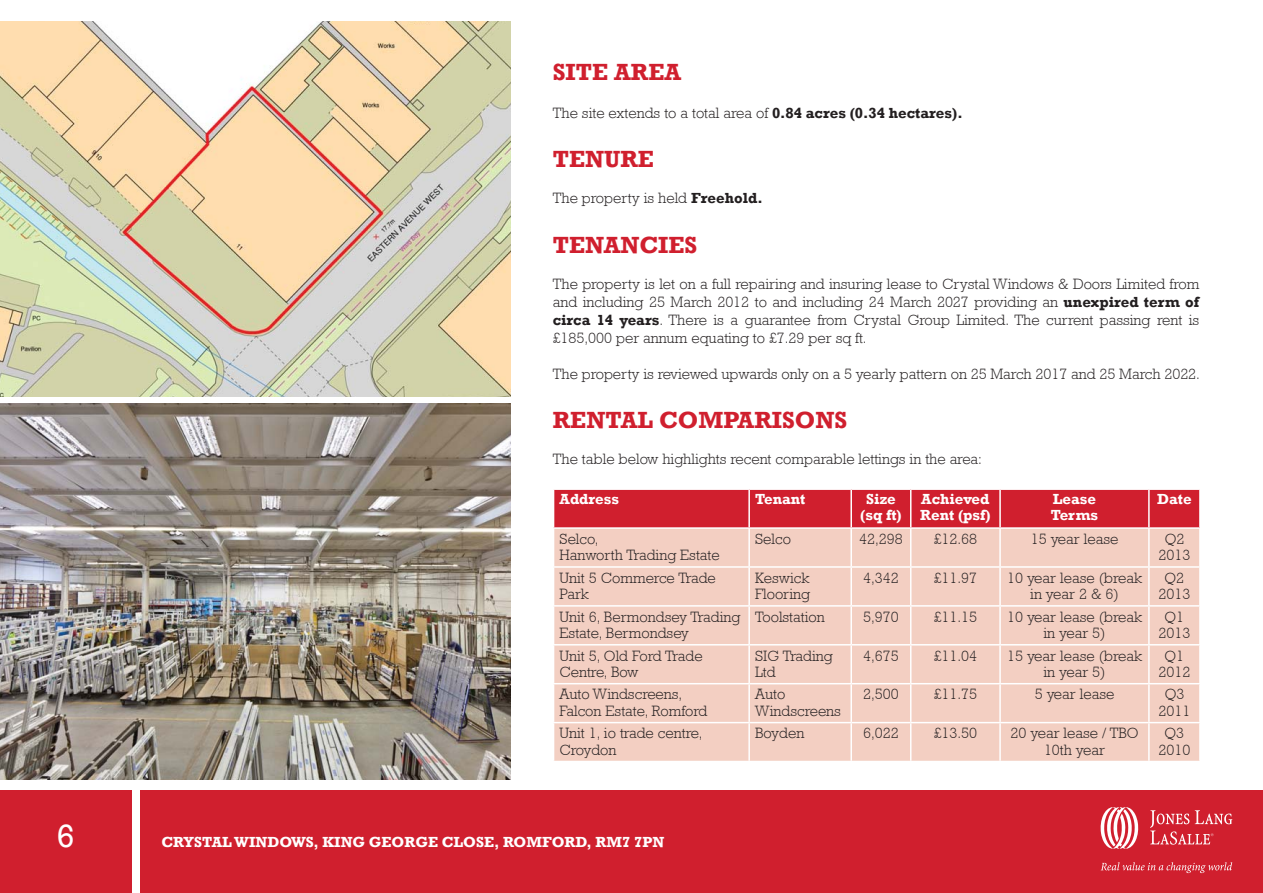
<style>
.page{position:relative;width:1263px;height:893px;background:#fff}
.page>*{position:absolute;margin:0;border:0;box-sizing:border-box;transform-origin:0 0}
.t1{font:33px "Rockwell";color:#fff}
.t2{font:700 24px "Rockwell";color:#d01f2e}
.t3{font:300 15px/16.5px "Rockwell";color:#231f20;text-align:center}
.t4{font:700 15px/16.5px "Rockwell";color:#fff}
.s1{font-weight:700}
</style>
<div class="page">
<div style="left:554px;top:490px;width:645px;height:37px;background:#d01f2e"></div>
<div style="left:554px;top:529px;width:645px;height:232px;background:#f3cfc2"></div>
<hr style="left:748px;top:490px;width:2px;height:37px;background:#fff">
<hr style="left:850px;top:490px;width:2px;height:37px;background:#fff">
<hr style="left:910px;top:490px;width:1px;height:37px;background:#fff">
<hr style="left:999px;top:490px;width:2px;height:37px;background:#fff">
<hr style="left:1148px;top:490px;width:2px;height:37px;background:#fff">
<hr style="left:748px;top:529px;width:2px;height:37px;background:#fff">
<hr style="left:850px;top:529px;width:2px;height:37px;background:#fff">
<hr style="left:910px;top:529px;width:1px;height:37px;background:#fff">
<hr style="left:999px;top:529px;width:2px;height:37px;background:#fff">
<hr style="left:1148px;top:529px;width:2px;height:37px;background:#fff">
<hr style="left:748px;top:568px;width:2px;height:37px;background:#fff">
<hr style="left:850px;top:568px;width:2px;height:37px;background:#fff">
<hr style="left:910px;top:568px;width:1px;height:37px;background:#fff">
<hr style="left:999px;top:568px;width:2px;height:37px;background:#fff">
<hr style="left:1148px;top:568px;width:2px;height:37px;background:#fff">
<hr style="left:553px;top:605px;width:196px;height:2px;background:#fff">
<hr style="left:749px;top:605px;width:102px;height:2px;background:#fff">
<hr style="left:748px;top:607px;width:2px;height:37px;background:#fff">
<hr style="left:851px;top:605px;width:60px;height:2px;background:#fff">
<hr style="left:850px;top:607px;width:2px;height:37px;background:#fff">
<hr style="left:911px;top:605px;width:89px;height:2px;background:#fff">
<hr style="left:910px;top:607px;width:1px;height:37px;background:#fff">
<hr style="left:1000px;top:605px;width:149px;height:2px;background:#fff">
<hr style="left:999px;top:607px;width:2px;height:37px;background:#fff">
<hr style="left:1149px;top:605px;width:52px;height:2px;background:#fff">
<hr style="left:1148px;top:607px;width:2px;height:37px;background:#fff">
<hr style="left:553px;top:644px;width:196px;height:1px;background:#fff">
<hr style="left:749px;top:644px;width:102px;height:1px;background:#fff">
<hr style="left:748px;top:645px;width:2px;height:38px;background:#fff">
<hr style="left:851px;top:644px;width:60px;height:1px;background:#fff">
<hr style="left:850px;top:645px;width:2px;height:38px;background:#fff">
<hr style="left:911px;top:644px;width:89px;height:1px;background:#fff">
<hr style="left:910px;top:645px;width:1px;height:38px;background:#fff">
<hr style="left:1000px;top:644px;width:149px;height:1px;background:#fff">
<hr style="left:999px;top:645px;width:2px;height:38px;background:#fff">
<hr style="left:1149px;top:644px;width:52px;height:1px;background:#fff">
<hr style="left:1148px;top:645px;width:2px;height:38px;background:#fff">
<hr style="left:553px;top:683px;width:196px;height:1px;background:#fff">
<hr style="left:749px;top:683px;width:102px;height:1px;background:#fff">
<hr style="left:748px;top:684px;width:2px;height:38px;background:#fff">
<hr style="left:851px;top:683px;width:60px;height:1px;background:#fff">
<hr style="left:850px;top:684px;width:2px;height:38px;background:#fff">
<hr style="left:911px;top:683px;width:89px;height:1px;background:#fff">
<hr style="left:910px;top:684px;width:1px;height:38px;background:#fff">
<hr style="left:1000px;top:683px;width:149px;height:1px;background:#fff">
<hr style="left:999px;top:684px;width:2px;height:38px;background:#fff">
<hr style="left:1149px;top:683px;width:52px;height:1px;background:#fff">
<hr style="left:1148px;top:684px;width:2px;height:38px;background:#fff">
<hr style="left:553px;top:722px;width:196px;height:1px;background:#fff">
<hr style="left:749px;top:722px;width:102px;height:1px;background:#fff">
<hr style="left:748px;top:723px;width:2px;height:38px;background:#fff">
<hr style="left:851px;top:722px;width:60px;height:1px;background:#fff">
<hr style="left:850px;top:723px;width:2px;height:38px;background:#fff">
<hr style="left:911px;top:722px;width:89px;height:1px;background:#fff">
<hr style="left:910px;top:723px;width:1px;height:38px;background:#fff">
<hr style="left:1000px;top:722px;width:149px;height:1px;background:#fff">
<hr style="left:999px;top:723px;width:2px;height:38px;background:#fff">
<hr style="left:1149px;top:722px;width:52px;height:1px;background:#fff">
<hr style="left:1148px;top:723px;width:2px;height:38px;background:#fff">
<hr style="left:553px;top:566px;width:648px;height:2px;background:#fff">
<img style="left:0;top:21px;width:510px;height:376px">
<img style="left:0;top:404px;width:510px;height:376px">
<div style="left:140px;top:791px;width:1123px;height:102px;background:#d01f2e"></div>
<div style="left:0;top:791px;width:132px;height:102px;background:#d01f2e"></div>
<svg style="left:1100px;top:807px;width:39px;height:42px"></svg>
<svg style="left:1150px;top:810px;width:82px;height:35px"></svg>
<svg style="left:1101px;top:862px;width:131px;height:11px"></svg>
<h1 class="t1" style="left:57px;top:816px;width:19px">6</h1>
<h2 class="t2" style="left:553px;top:58px;width:130px">SITE AREA</h2>
<p class="t3" style="left:553px;top:104px;width:411px">The site extends to a total area of <span class="s1">0.84 acres (0.34 hectares).</span></p>
<h2 class="t2" style="left:553px;top:145px;width:103px">TENURE</h2>
<p class="t3" style="left:553px;top:190px;width:211px">The property is held <span class="s1">Freehold.</span></p>
<h2 class="t2" style="left:553px;top:230px;width:146px">TENANCIES</h2>
<p class="t3" style="left:553px;top:274px;width:648px;line-height:18px;text-align:justify">The property is let on a full repairing and insuring lease to Crystal Windows &amp; Doors Limited from and including 25 March 2012 to and including 24 March 2027 providing an <span class="s1">unexpired term of circa 14 years</span>. There is a guarantee from Crystal Group Limited. The current passing rent is £185,000 per annum equating to £7.29 per sq ft.</p>
<p class="t3" style="left:553px;top:365px;width:649px">The property is reviewed upwards only on a 5 yearly pattern on 25 March 2017 and 25 March 2022.</p>
<h2 class="t2" style="left:553px;top:406px;width:296px">RENTAL COMPARISONS</h2>
<p class="t3" style="left:553px;top:451px;width:431px">The table below highlights recent comparable lettings in the area:</p>
<p class="t4" style="left:560px;top:490px;width:61px">Address</p>
<p class="t4" style="left:755px;top:490px;width:52px">Tenant</p>
<p class="t4" style="left:860px;top:490px;width:43px;text-align:center">Size (sq ft)</p>
<p class="t4" style="left:920px;top:490px;width:72px">Achieved<br>Rent (psf)</p>
<p class="t4" style="left:1051px;top:490px;width:49px">Lease<br>Terms</p>
<p class="t4" style="left:1157px;top:490px;width:36px">Date</p>
<p class="t3" style="left:560px;top:530px;width:162px;text-align:left">Selco,<br>Hanworth Trading Estate</p>
<p class="t3" style="left:755px;top:530px;width:37px">Selco</p>
<p class="t3" style="left:859px;top:530px;width:45px">42,298</p>
<p class="t3" style="left:934px;top:530px;width:45px">£12.68</p>
<p class="t3" style="left:1031px;top:530px;width:89px">15 year lease</p>
<p class="t3" style="left:1158px;top:530px;width:33px">Q2<br>2013</p>
<p class="t3" style="left:560px;top:569px;width:158px;text-align:left">Unit 5 Commerce Trade<br>Park</p>
<p class="t3" style="left:755px;top:569px;width:56px;text-align:left">Keswick<br>Flooring</p>
<p class="t3" style="left:863px;top:569px;width:37px">4,342</p>
<p class="t3" style="left:934px;top:569px;width:45px">£11.97</p>
<p class="t3" style="left:1007px;top:569px;width:136px">10 year lease (break in year 2 &amp; 6)</p>
<p class="t3" style="left:1158px;top:569px;width:33px">Q2<br>2013</p>
<p class="t3" style="left:560px;top:608px;width:182px;text-align:left">Unit 6, Bermondsey Trading<br>Estate, Bermondsey</p>
<p class="t3" style="left:755px;top:608px;width:71px">Toolstation</p>
<p class="t3" style="left:863px;top:608px;width:37px">5,970</p>
<p class="t3" style="left:934px;top:608px;width:45px">£11.15</p>
<p class="t3" style="left:1007px;top:608px;width:136px">10 year lease (break in year 5)</p>
<p class="t3" style="left:1158px;top:608px;width:33px">Q1<br>2013</p>
<p class="t3" style="left:560px;top:647px;width:145px;text-align:left">Unit 5, Old Ford Trade<br>Centre, Bow</p>
<p class="t3" style="left:755px;top:647px;width:79px;text-align:left">SIG Trading<br>Ltd</p>
<p class="t3" style="left:863px;top:647px;width:37px">4,675</p>
<p class="t3" style="left:934px;top:647px;width:45px">£11.04</p>
<p class="t3" style="left:1007px;top:647px;width:136px">15 year lease (break in year 5)</p>
<p class="t3" style="left:1158px;top:647px;width:33px">Q1<br>2012</p>
<p class="t3" style="left:560px;top:686px;width:149px;text-align:left">Auto Windscreens,<br>Falcon Estate, Romford</p>
<p class="t3" style="left:755px;top:686px;width:87px;text-align:left">Auto<br>Windscreens</p>
<p class="t3" style="left:863px;top:686px;width:37px">2,500</p>
<p class="t3" style="left:934px;top:686px;width:45px">£11.75</p>
<p class="t3" style="left:1035px;top:686px;width:81px">5 year lease</p>
<p class="t3" style="left:1158px;top:686px;width:33px">Q3<br>2011</p>
<p class="t3" style="left:560px;top:725px;width:144px;text-align:left">Unit 1, io trade centre,<br>Croydon</p>
<p class="t3" style="left:755px;top:725px;width:51px">Boyden</p>
<p class="t3" style="left:863px;top:725px;width:37px">6,022</p>
<p class="t3" style="left:934px;top:725px;width:45px">£13.50</p>
<p class="t3" style="left:1011px;top:725px;width:129px">20 year lease / TBO<br>10th year</p>
<p class="t3" style="left:1158px;top:725px;width:33px">Q3<br>2010</p>
<p class="t4" style="left:162px;top:833px;width:504px">CRYSTAL WINDOWS, KING GEORGE CLOSE, ROMFORD, RM7 7PN</p>
</div>
